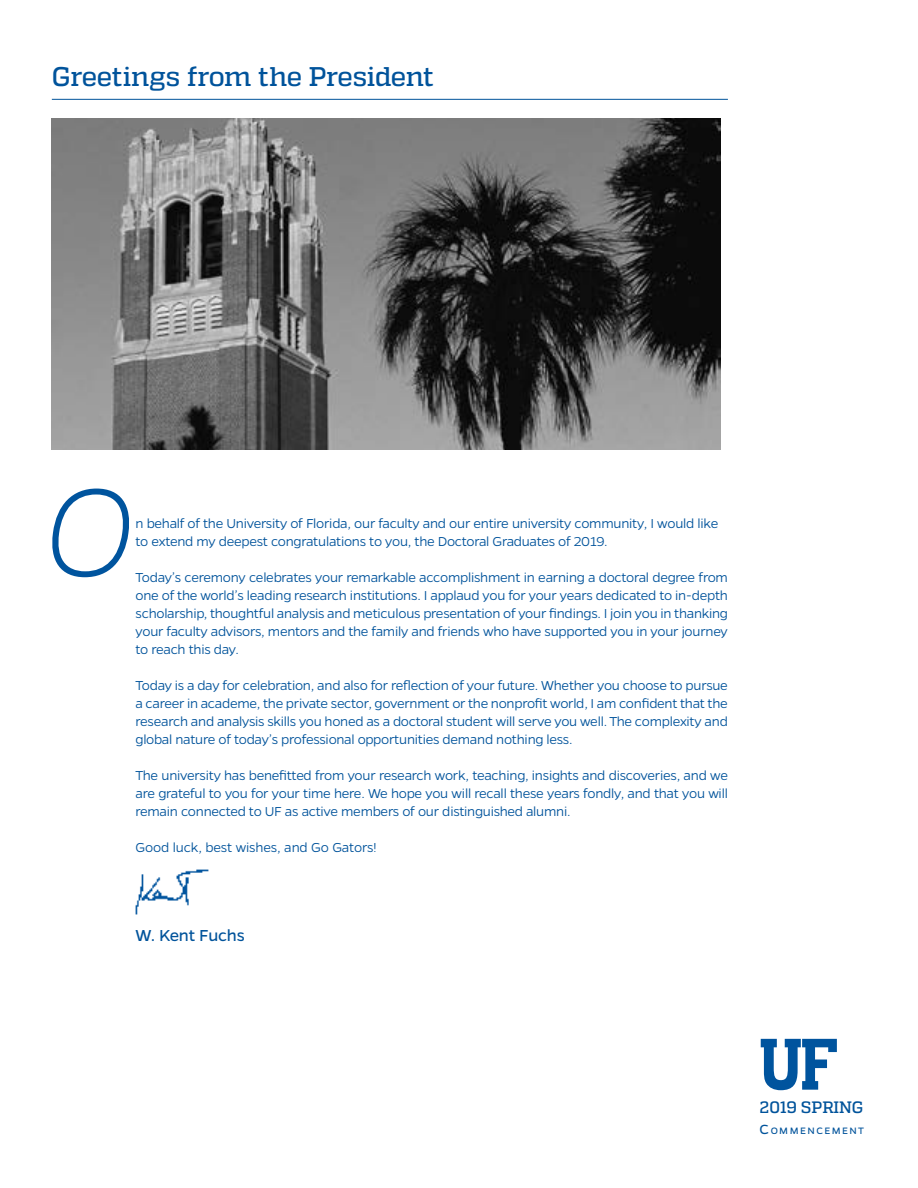
<style>
.page{position:relative;width:918px;height:1188px;background:#fff}
.page>*{position:absolute;margin:0;border:0;box-sizing:border-box;transform-origin:0 0}
.t1{font:italic 200 141px "Gentona";color:#00549e;scale:.96 1}
.t2{font:500 27px "Quadon";letter-spacing:-.01em;color:#00539b}
.t3{font:18px "Gentona";letter-spacing:-.01em;color:#00539b}
.t4{font:500 16.5px "Quadon";letter-spacing:-.005em;color:#00539b}
.t5{font:300 14.7px/18px "Gentona";letter-spacing:-.02em;color:#00539b;text-align:justify}
.t6{font:10.5px "Gentona";letter-spacing:.13em;color:#00539b}
.s1{font-size:15px}
</style>
<div class="page">
<svg style="left:761px;top:1039px;width:76px;height:51px"></svg>
<hr style="left:52px;top:99px;width:676px;height:1px;background:#00539b">
<img style="left:52px;top:119px;width:669px;height:331px">
<img style="left:135px;top:869px;width:74px;height:46px">
<h2 class="t2" style="left:52px;top:61px;width:384px">Greetings from the President</h2>
<h1 class="t1" style="left:44px;top:452px;width:96px">O</h1>
<p class="t5" style="left:136px;top:514px;width:584px">n behalf of the University of Florida, our faculty and our entire university community, I would like to extend my deepest congratulations to you, the Doctoral Graduates of 2019.</p>
<p class="t5" style="left:136px;top:568px;width:594px">Today’s ceremony celebrates your remarkable accomplishment in earning a doctoral degree from one of the world’s leading research institutions. I applaud you for your years dedicated to in-depth scholarship, thoughtful analysis and meticulous presentation of your findings. I join you in thanking your faculty advisors, mentors and the family and friends who have supported you in your journey to reach this day.</p>
<p class="t5" style="left:136px;top:676px;width:594px">Today is a day for celebration, and also for reflection of your future. Whether you choose to pursue a career in academe, the private sector, government or the nonprofit world, I am confident that the research and analysis skills you honed as a doctoral student will serve you well. The complexity and global nature of today’s professional opportunities demand nothing less.</p>
<p class="t5" style="left:136px;top:766px;width:594px">The university has benefitted from your research work, teaching, insights and discoveries, and we are grateful to you for your time here. We hope you will recall these years fondly, and that you will remain connected to UF as active members of our distinguished alumni.</p>
<p class="t5" style="left:136px;top:838px;width:243px">Good luck, best wishes, and Go Gators!</p>
<p class="t3" style="left:136px;top:925px;width:111px">W. Kent Fuchs</p>
<p class="t4" style="left:760px;top:1098px;width:105px">2019 SPRING</p>
<p class="t6" style="left:760px;top:1125px;width:106px"><span class="s1">C</span>ommencement</p>
</div>
